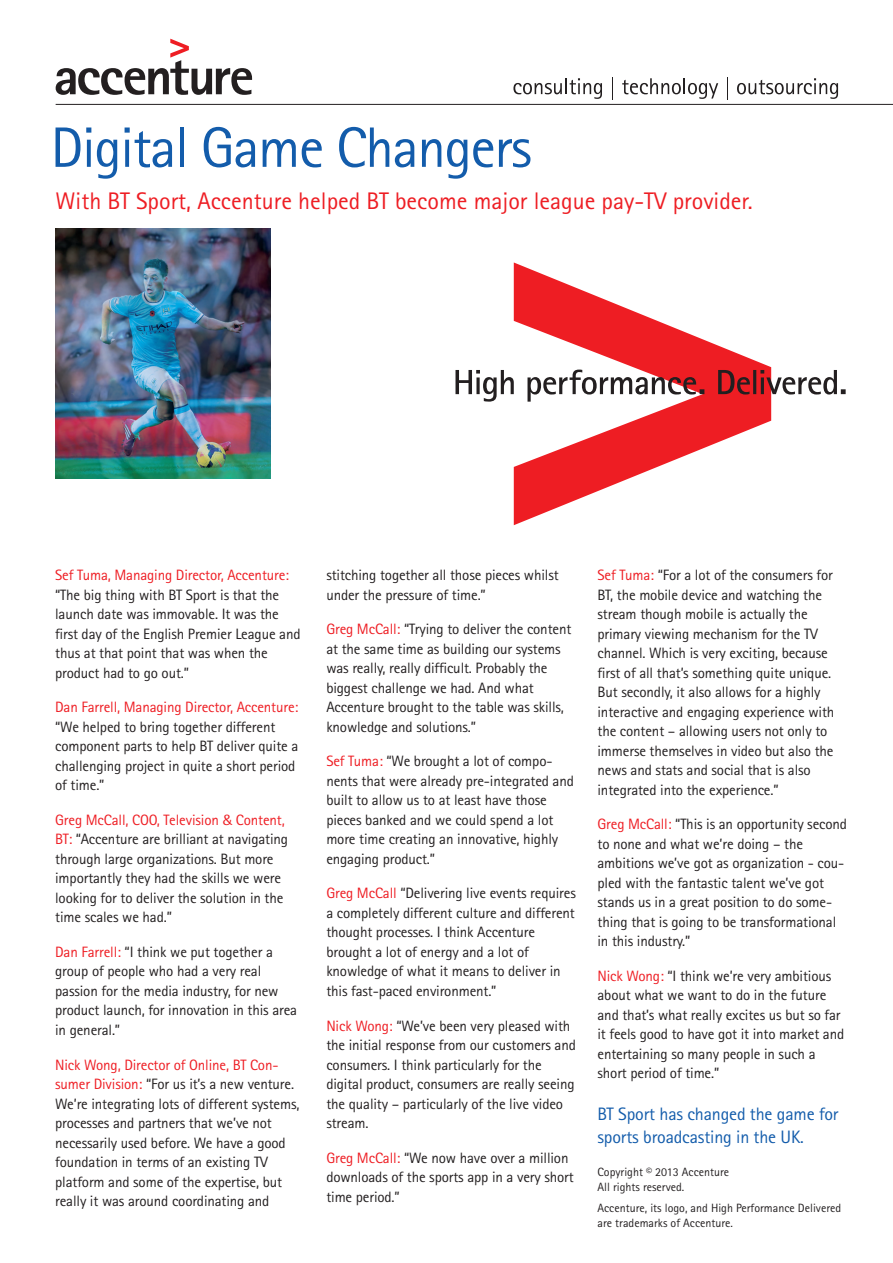
<style>
.page{position:relative;width:893px;height:1263px;background:#fff}
.page>*{position:absolute;margin:0;border:0;box-sizing:border-box;transform-origin:0 0}
.t1{font:57px "Agfa Rotis Sans Serif";letter-spacing:-.025em;color:#135cab}
.t2{font:24px "Agfa Rotis Sans Serif";color:#ee1d23}
.t3{font:18px/22.5px "Agfa Rotis Sans Serif";letter-spacing:-.01em;color:#135cab}
.t4{font:15px/19.5px "Agfa Rotis Sans Serif";letter-spacing:-.01em;color:#231f20}
.t5{font:15px "Agfa Rotis Sans Serif";letter-spacing:-.01em;color:#ee1d23}
.t6{font:12px/15px "Agfa Rotis Sans Serif";color:#231f20}
.s1{color:#ee1d23}
</style>
<div class="page">
<img style="left:56px;top:228px;width:215px;height:251px">
<svg style="left:56px;top:39px;width:196px;height:56px"></svg>
<hr style="left:56px;top:104px;width:837px;height:1px;background:#231f20">
<svg style="left:513px;top:78px;width:89px;height:21px"></svg>
<svg style="left:612px;top:77px;width:1px;height:22px"></svg>
<svg style="left:622px;top:78px;width:96px;height:21px"></svg>
<svg style="left:727px;top:77px;width:1px;height:22px"></svg>
<svg style="left:737px;top:78px;width:101px;height:21px"></svg>
<svg style="left:514px;top:262px;width:257px;height:263px"></svg>
<svg style="left:455px;top:370px;width:391px;height:32px"></svg>
<h1 class="t1" style="left:51px;top:114px;width:483px">Digital Game Changers</h1>
<h2 class="t2" style="left:56px;top:187px;width:699px">With BT Sport, Accenture helped BT become major league pay-TV provider.</h2>
<p class="t5" style="left:55px;top:566px;width:235px">Sef Tuma, Managing Director, Accenture:</p>
<p class="t4" style="left:55px;top:585px;width:247px">“The big thing with BT Sport is that the launch date was immovable. It was the first day of the English Premier League and thus at that point that was when the product had to go out.”</p>
<p class="t5" style="left:55px;top:698px;width:245px">Dan Farrell, Managing Director, Accenture:</p>
<p class="t4" style="left:55px;top:717px;width:245px">“We helped to bring together different component parts to help BT deliver quite a challenging project in quite a short period of time.”</p>
<p class="t4" style="left:55px;top:810px;width:234px"><span class="s1">Greg McCall, COO, Television &amp; Content, BT:</span> “Accenture are brilliant at navigating through large organizations. But more importantly they had the skills we were looking for to deliver the solution in the time scales we had.”</p>
<p class="t4" style="left:55px;top:942px;width:243px"><span class="s1">Dan Farrell:</span> “I think we put together a group of people who had a very real passion for the media industry, for new product launch, for innovation in this area in general.”</p>
<p class="t4" style="left:55px;top:1055px;width:246px"><span class="s1">Nick Wong, Director of Online, BT Con&shy;sumer Division:</span> “For us it’s a new venture.<br>We’re integrating lots of different systems, processes and partners that we’ve not necessarily used before. We have a good foundation in terms of an existing TV platform and some of the expertise, but really it was around coordinating and</p>
<p class="t4" style="left:326px;top:565px;width:234px">stitching together all those pieces whilst under the pressure of time.”</p>
<p class="t4" style="left:326px;top:619px;width:246px"><span class="s1">Greg McCall:</span> “Trying to deliver the content at the same time as building our systems was really, really difficult. Probably the biggest challenge we had. And what Accenture brought to the table was skills, knowledge and solutions.”</p>
<p class="t4" style="left:326px;top:751px;width:249px"><span class="s1">Sef Tuma:</span> “We brought a lot of compo&shy;nents that were already pre-integrated and built to allow us to at least have those pieces banked and we could spend a lot more time creating an innovative, highly engaging product.”</p>
<p class="t4" style="left:326px;top:883px;width:251px"><span class="s1">Greg McCall</span> “Delivering live events requires a completely different culture and different thought processes. I think Accenture brought a lot of energy and a lot of knowledge of what it means to deliver in this fast-paced environment.”</p>
<p class="t4" style="left:326px;top:1016px;width:251px"><span class="s1">Nick Wong:</span> “We’ve been very pleased with the initial response from our customers and consumers. I think particularly for the digital product, consumers are really seeing the quality – particularly of the live video stream.</p>
<p class="t4" style="left:326px;top:1148px;width:249px"><span class="s1">Greg McCall:</span> “We now have over a million downloads of the sports app in a very short time period.”</p>
<p class="t4" style="left:597px;top:565px;width:238px"><span class="s1">Sef Tuma:</span> “For a lot of the consumers for BT, the mobile device and watching the stream though mobile is actually the primary viewing mechanism for the TV channel. Which is very exciting, because first of all that’s something quite unique.<br>But secondly, it also allows for a highly interactive and engaging experience with the content – allowing users not only to immerse themselves in video but also the news and stats and social that is also integrated into the experience.”</p>
<p class="t4" style="left:597px;top:814px;width:251px"><span class="s1">Greg McCall:</span> “This is an opportunity second to none and what we’re doing – the ambitions we’ve got as organization - cou&shy;pled with the fantastic talent we’ve got stands us in a great position to do some&shy;thing that is going to be transformational in this industry.”</p>
<p class="t4" style="left:597px;top:966px;width:248px"><span class="s1">Nick Wong:</span> “I think we’re very ambitious about what we want to do in the future and that’s what really excites us but so far it feels good to have got it into market and entertaining so many people in such a short period of time.”</p>
<p class="t3" style="left:597px;top:1103px;width:243px">BT Sport has changed the game for sports broadcasting in the UK.</p>
<p class="t6" style="left:597px;top:1164px;width:133px">Copyright © 2013 Accenture<br>All rights reserved.</p>
<p class="t6" style="left:597px;top:1200px;width:245px">Accenture, its logo, and High Performance Delivered are trademarks of Accenture.</p>
</div>
